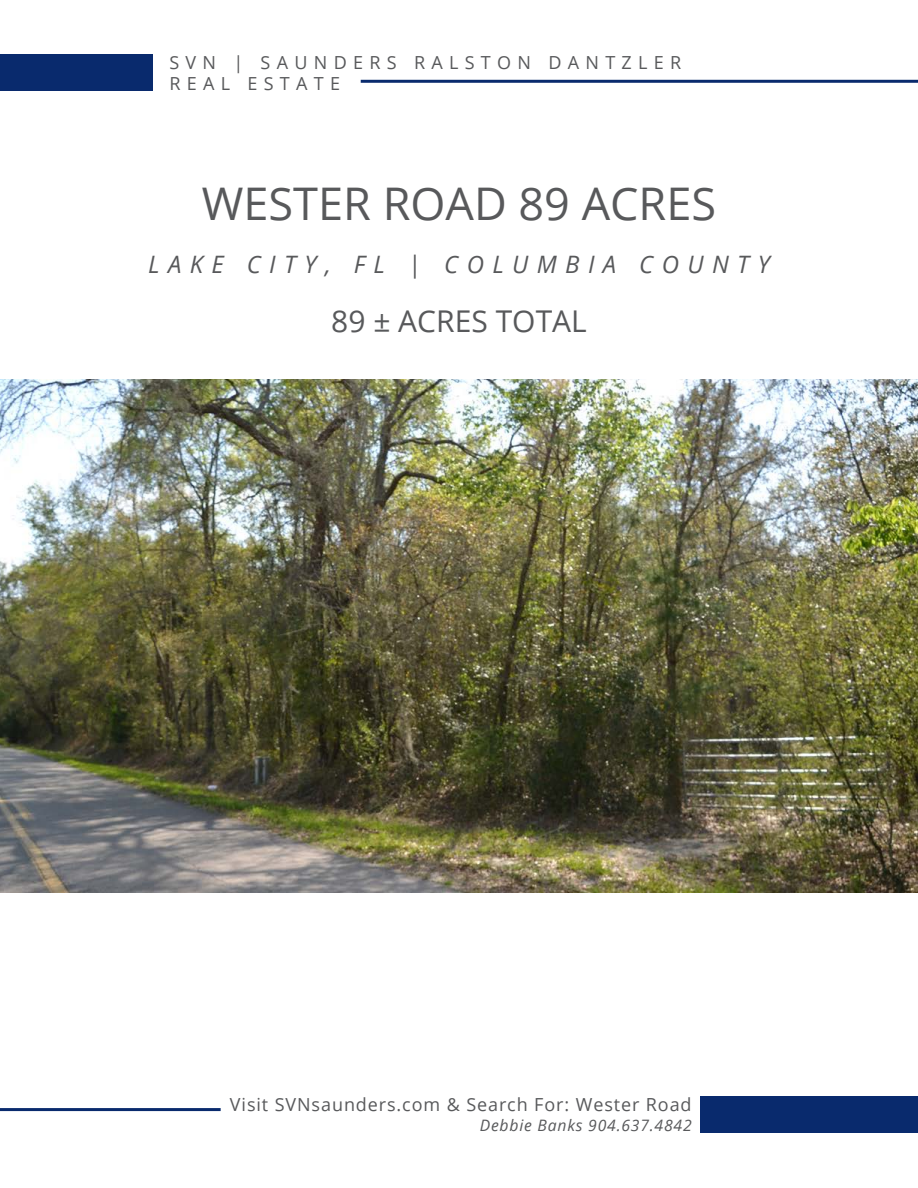
<style>
.page{position:relative;width:918px;height:1188px;background:#fff}
.page>*{position:absolute;margin:0;border:0;box-sizing:border-box;transform-origin:0 0}
.t1{font:45px "Open Sans";color:#58595b}
.t2{font:30px "Open Sans";color:#58595b}
.t3{font:italic 24px "Open Sans";letter-spacing:.35em;color:#58595b}
.t4{font:18px "Open Sans";letter-spacing:.05em;color:#58595b}
.t5{font:18px/21.6px "Open Sans";letter-spacing:.35em;color:#58595b}
.t6{font:italic 15.75px "Open Sans";letter-spacing:.05em;color:#58595b}
</style>
<div class="page">
<div style="left:700px;top:1096px;width:218px;height:36px;background:#092a6d"></div>
<hr style="left:0;top:1108px;width:221px;height:3px;background:#092a6d">
<img style="left:0;top:379px;width:918px;height:513px">
<div style="left:0;top:55px;width:152px;height:36px;background:#092a6d"></div>
<hr style="left:361px;top:80px;width:557px;height:3px;background:#092a6d">
<p class="t5" style="left:169px;top:51px;width:513px">SVN | SAUNDERS RALSTON DANTZLER<br>REAL ESTATE</p>
<h1 class="t1" style="left:202px;top:173px;width:516px">WESTER ROAD 89 ACRES</h1>
<h3 class="t3" style="left:148px;top:248px;width:623px">LAKE CITY, FL | COLUMBIA COUNTY</h3>
<h2 class="t2" style="left:331px;top:301px;width:257px">89 ± ACRES TOTAL</h2>
<p class="t4" style="left:230px;top:1093px;width:463px">Visit SVNsaunders.com &amp; Search For: Wester Road</p>
<p class="t6" style="left:480px;top:1115px;width:213px">Debbie Banks 904.637.4842</p>
</div>
